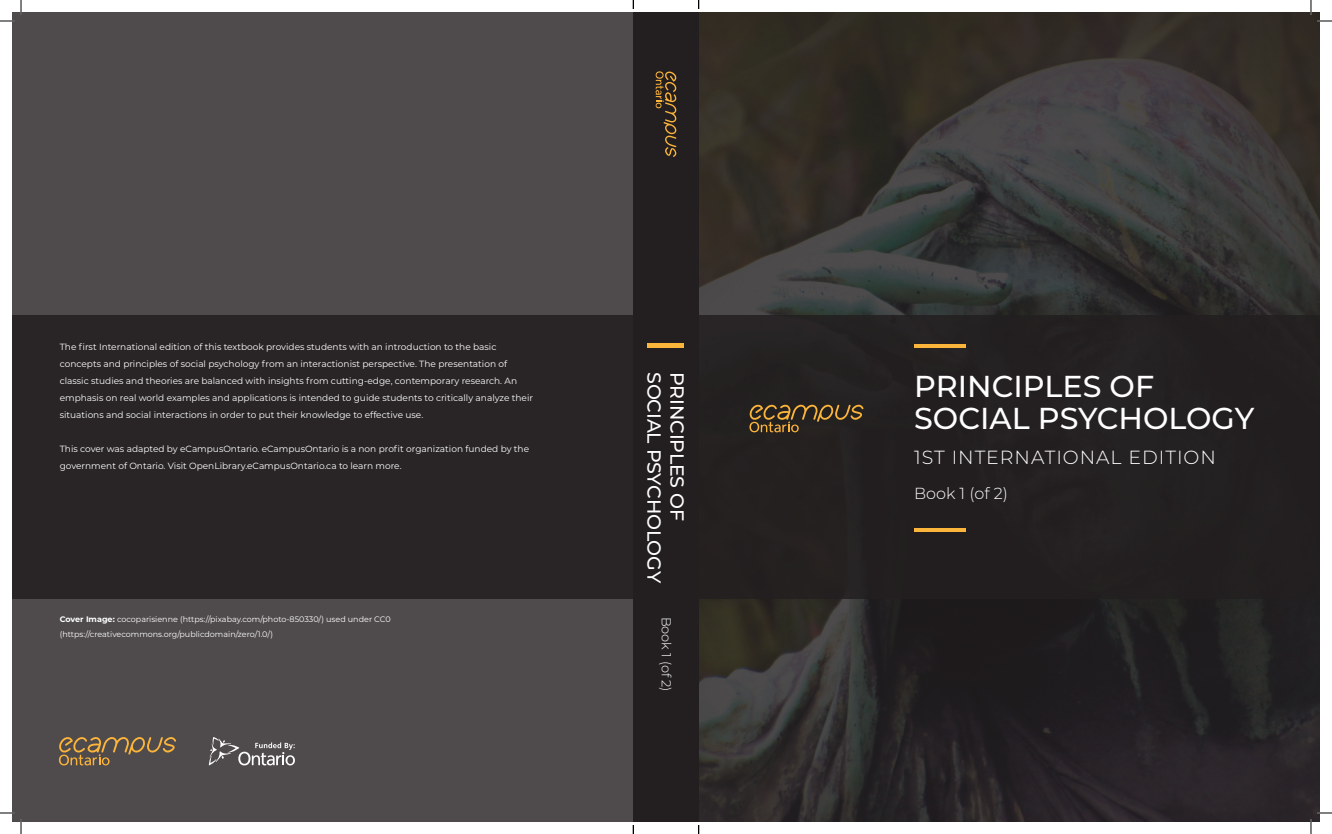
<style>
.page{position:relative;width:1332px;height:834px;background:#fff}
.page>*{position:absolute;margin:0;border:0;box-sizing:border-box;transform-origin:0 0}
.t1{font:500 30.2px/31.7px "Montserrat";color:#fff}
.t2{font:500 19px "Montserrat";letter-spacing:-.01em;color:#fff}
.t3{font:300 19px "Montserrat";letter-spacing:.05em;color:#fff}
.t4{font:300 16px "Montserrat";color:#fff}
.t5{font:300 13px "Montserrat";letter-spacing:-.01em;color:#fff}
.t6{font:9px/17px "Montserrat";color:#fff}
.t7{font:8px/15px "Montserrat";color:#fff}
.s1{font-weight:700}
</style>
<div class="page">
<div style="left:12px;top:12px;width:630px;height:810px;background:#4f4b4c"></div>
<div style="left:12px;top:315px;width:625px;height:283px;background:#231f20"></div>
<svg style="left:59px;top:737px;width:117px;height:28px"></svg>
<svg style="left:209px;top:737px;width:86px;height:28px"></svg>
<svg style="left:698px;top:12px;width:621px;height:810px;background:#302e2c"></svg>
<div style="left:692px;top:315px;width:627px;height:283px;background:#231f20"></div>
<svg style="left:749px;top:404px;width:114px;height:28px"></svg>
<hr style="left:914px;top:344px;width:51px;height:4px;background:#fcb53b">
<hr style="left:914px;top:528px;width:51px;height:4px;background:#fcb53b">
<div style="left:633px;top:12px;width:65px;height:810px;background:#231f20"></div>
<svg style="left:655px;top:71px;width:21px;height:86px"></svg>
<hr style="left:648px;top:344px;width:36px;height:4px;background:#fcb53b">
<svg style="left:0;top:0;width:22px;height:22px"></svg>
<svg style="left:0;top:812px;width:22px;height:22px"></svg>
<svg style="left:1310px;top:0;width:21px;height:22px"></svg>
<svg style="left:1310px;top:812px;width:21px;height:22px"></svg>
<svg style="left:632px;top:0;width:2px;height:9px"></svg>
<svg style="left:632px;top:825px;width:2px;height:9px"></svg>
<p class="t6" style="left:60px;top:338px;width:475px">The first International edition of this textbook provides students with an introduction to the basic concepts and principles of social psychology from an interactionist perspective. The presentation of classic studies and theories are balanced with insights from cutting-edge, contemporary research. An emphasis on real world examples and applications is intended to guide students to critically analyze their situations and social interactions in order to put their knowledge to effective use.</p>
<p class="t6" style="left:60px;top:440px;width:471px">This cover was adapted by eCampusOntario. eCampusOntario is a non profit organization funded by the government of Ontario. Visit OpenLibrary.eCampusOntario.ca to learn more.</p>
<p class="t7" style="left:60px;top:611px;width:332px"><span class="s1">Cover Image:</span> cocoparisienne (https://pixabay.com/photo-850330/) used under CC0 (https://creativecommons.org/publicdomain/zero/1.0/)</p>
<h2 class="t2" style="left:667px;top:372px;width:213px;rotate:90deg">SOCIAL PSYCHOLOGY</h2>
<h2 class="t2" style="left:690px;top:372px;width:150px;rotate:90deg">PRINCIPLES OF</h2>
<h3 class="t5" style="left:675px;top:617px;width:76px;rotate:90deg">Book 1 (of 2)</h3>
<h1 class="t1" style="left:914px;top:370px;width:342px">PRINCIPLES OF<br>SOCIAL PSYCHOLOGY</h1>
<h2 class="t3" style="left:914px;top:444px;width:303px">1ST INTERNATIONAL EDITION</h2>
<h3 class="t4" style="left:914px;top:482px;width:95px">Book 1 (of 2)</h3>
</div>
